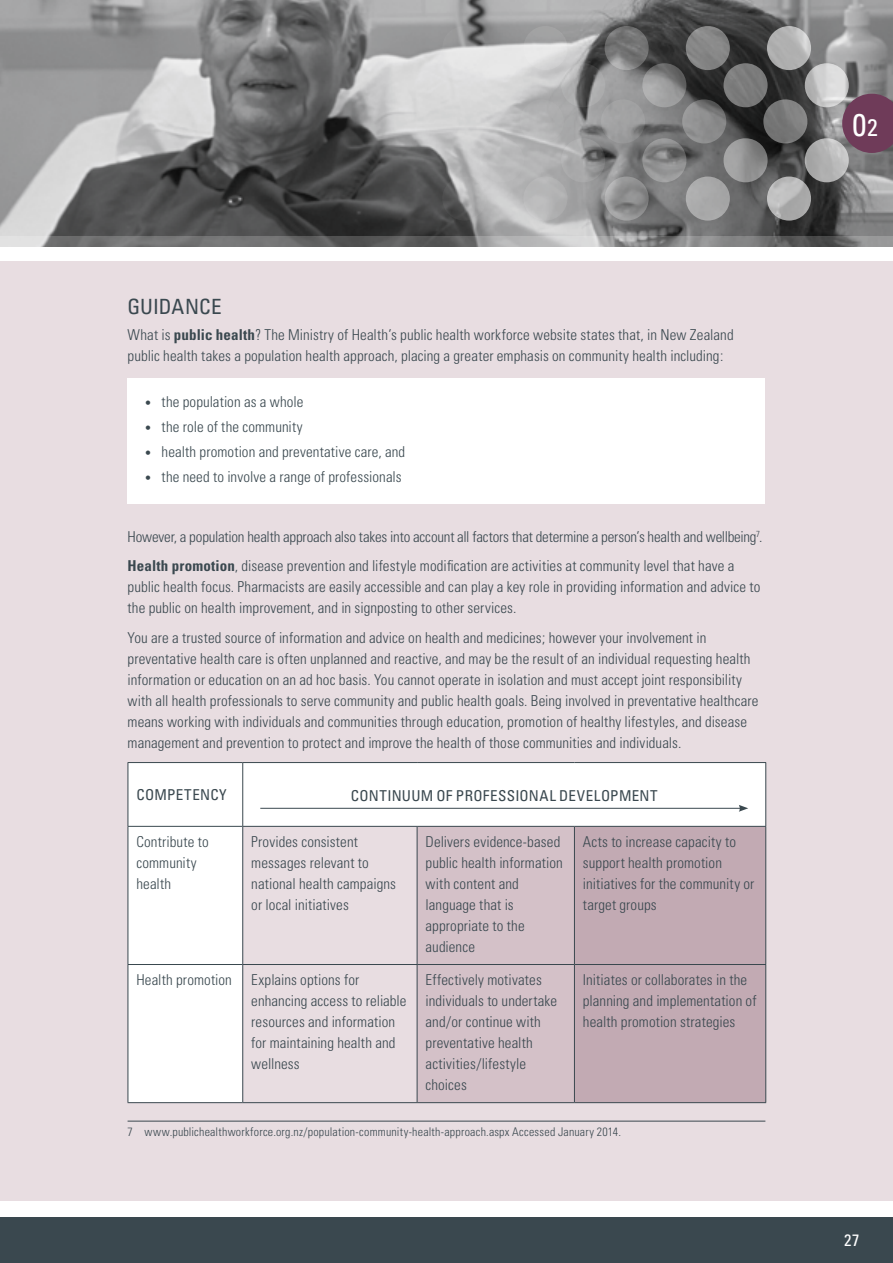
<style>
.page{position:relative;width:893px;height:1263px;background:#fff}
.page>*{position:absolute;margin:0;border:0;box-sizing:border-box;transform-origin:0 0}
.t1{font:condensed 31.5px "Univers";color:#fff}
.t2{font:condensed 21px "Univers";color:#3a484f}
.t3{font:condensed 16.5px "Univers";color:#fff}
.t4{font:300 condensed 15px/21px "Univers";letter-spacing:.005em;color:#3a484f}
.t5{font:condensed 15px "Univers";letter-spacing:.025em;color:#3a484f}
.t6{font:300 condensed 12px "Univers";letter-spacing:.015em;color:#3a484f}
.s1{font-weight:700}
.s2{font-size:12px}
.s3{font-size:24px}
</style>
<div class="page">
<div style="left:0;top:1217px;width:893px;height:46px;background:#3a484f"></div>
<div style="left:0;top:261px;width:893px;height:940px;background:#e8dde1"></div>
<img style="left:0;top:0;width:893px;height:236px">
<div style="left:128px;top:378px;width:637px;height:126px;background:#fff"></div>
<div style="left:129px;top:763px;width:636px;height:339px;background:#fff"></div>
<svg style="left:243px;top:827px;width:174px;height:275px"></svg>
<div style="left:418px;top:827px;width:156px;height:275px;background:#d4c1c8"></div>
<div style="left:575px;top:827px;width:190px;height:275px;background:#c2aab3"></div>
<hr style="left:128px;top:762px;width:115px;height:1px;background:#3a484f">
<hr style="left:128px;top:763px;width:1px;height:63px;background:#3a484f">
<hr style="left:243px;top:762px;width:174px;height:1px;background:#3a484f">
<hr style="left:242px;top:763px;width:1px;height:63px;background:#3a484f">
<hr style="left:417px;top:762px;width:157px;height:1px;background:#3a484f">
<hr style="left:574px;top:762px;width:192px;height:1px;background:#3a484f">
<hr style="left:765px;top:763px;width:1px;height:63px;background:#3a484f">
<hr style="left:128px;top:826px;width:115px;height:1px;background:#3a484f">
<hr style="left:128px;top:827px;width:1px;height:137px;background:#3a484f">
<hr style="left:243px;top:826px;width:174px;height:1px;background:#3a484f">
<hr style="left:242px;top:827px;width:1px;height:137px;background:#3a484f">
<hr style="left:417px;top:826px;width:157px;height:1px;background:#3a484f">
<hr style="left:417px;top:827px;width:1px;height:137px;background:#3a484f">
<hr style="left:574px;top:826px;width:192px;height:1px;background:#3a484f">
<hr style="left:574px;top:827px;width:1px;height:137px;background:#3a484f">
<hr style="left:765px;top:827px;width:1px;height:137px;background:#3a484f">
<hr style="left:128px;top:964px;width:115px;height:1px;background:#3a484f">
<hr style="left:128px;top:965px;width:1px;height:137px;background:#3a484f">
<hr style="left:243px;top:964px;width:174px;height:1px;background:#3a484f">
<hr style="left:242px;top:965px;width:1px;height:137px;background:#3a484f">
<hr style="left:417px;top:964px;width:157px;height:1px;background:#3a484f">
<hr style="left:417px;top:965px;width:1px;height:137px;background:#3a484f">
<hr style="left:574px;top:964px;width:192px;height:1px;background:#3a484f">
<hr style="left:574px;top:965px;width:1px;height:137px;background:#3a484f">
<hr style="left:765px;top:965px;width:1px;height:137px;background:#3a484f">
<hr style="left:128px;top:1102px;width:115px;height:1px;background:#3a484f">
<hr style="left:243px;top:1102px;width:174px;height:1px;background:#3a484f">
<hr style="left:417px;top:1102px;width:157px;height:1px;background:#3a484f">
<hr style="left:574px;top:1102px;width:192px;height:1px;background:#3a484f">
<hr style="left:260px;top:808px;width:481px;height:1px;background:#3a484f">
<svg style="left:739px;top:805px;width:9px;height:7px"></svg>
<hr style="left:128px;top:1121px;width:637px;height:1px;background:#3a484f">
<svg style="left:0;top:236px;width:893px;height:11px;background:#828282"></svg>
<svg style="left:805px;top:138px;width:44px;height:44px"></svg>
<svg style="left:767px;top:177px;width:44px;height:44px;background:#b2b2b2"></svg>
<svg style="left:767px;top:26px;width:44px;height:44px;background:#b4b4b4"></svg>
<svg style="left:805px;top:63px;width:44px;height:44px;background:#cdcece"></svg>
<svg style="left:601px;top:99px;width:44px;height:44px;background:#9c9c9d"></svg>
<svg style="left:561px;top:138px;width:44px;height:44px;background:#989999"></svg>
<div style="left:523px;top:177px;width:44px;height:44px;background:#b5b6b7;border-radius:50%"></div>
<svg style="left:523px;top:26px;width:44px;height:44px;background:#c9caca"></svg>
<svg style="left:561px;top:63px;width:44px;height:44px;background:#878788"></svg>
<div style="left:520px;top:99px;width:44px;height:44px;background:linear-gradient(to bottom,#a9a9aa,#bfbfc0);border-radius:50%"></div>
<div style="left:480px;top:138px;width:44px;height:44px;background:#bbbcbc;border-radius:50%"></div>
<svg style="left:442px;top:177px;width:44px;height:44px;background:#8c8c8c"></svg>
<svg style="left:442px;top:26px;width:44px;height:44px;background:#b9b9ba"></svg>
<div style="left:480px;top:63px;width:44px;height:44px;background:linear-gradient(to right,#e1e1e1,#d7d7d8);border-radius:50%"></div>
<svg style="left:682px;top:99px;width:44px;height:44px;background:#868787"></svg>
<svg style="left:642px;top:138px;width:44px;height:44px;background:#888"></svg>
<svg style="left:605px;top:177px;width:44px;height:44px;background:#909091"></svg>
<svg style="left:605px;top:26px;width:44px;height:44px;background:#787878"></svg>
<svg style="left:642px;top:63px;width:44px;height:44px;background:#8e8f8f"></svg>
<div style="left:763px;top:99px;width:44px;height:44px;background:linear-gradient(to right,#6c6d6d,#858585);border-radius:50%"></div>
<svg style="left:723px;top:138px;width:45px;height:44px;background:#909090"></svg>
<div style="left:686px;top:177px;width:44px;height:44px;background:#a9a9a9;border-radius:50%"></div>
<div style="left:686px;top:26px;width:44px;height:44px;background:#868787;border-radius:50%"></div>
<div style="left:723px;top:63px;width:45px;height:44px;background:#7b7b7b;border-radius:50%"></div>
<svg style="left:842px;top:94px;width:51px;height:59px;background:#734861"></svg>
<h2 class="t2" style="left:128px;top:294px;width:95px">GUIDANCE</h2>
<p class="t4" style="left:128px;top:324px;width:608px">What is <span class="s1">public health</span>? The Ministry of Health’s public health workforce website states that, in New Zealand public health takes a population health approach, placing a greater emphasis on community health including:</p>
<p class="t4" style="left:145px;top:391px;width:160px"><span class="s2">•</span> the population as a whole</p>
<p class="t4" style="left:145px;top:416px;width:160px"><span class="s2">•</span> the role of the community</p>
<p class="t4" style="left:145px;top:441px;width:262px"><span class="s2">•</span> health promotion and preventative care, and</p>
<p class="t4" style="left:145px;top:467px;width:259px"><span class="s2">•</span> the need to involve a range of professionals</p>
<p class="t4" style="left:128px;top:522px;width:637px;line-height:29.5px">However, a population health approach also takes into account all factors that determine a person’s health and wellbeing<sup>7</sup>.<br><span class="s1">Health promotion</span>, disease prevention and lifestyle modification are activities at community level that have a</p>
<p class="t4" style="left:128px;top:576px;width:634px">public health focus. Pharmacists are easily accessible and can play a key role in providing information and advice to the public on health improvement, and in signposting to other services.</p>
<p class="t4" style="left:128px;top:627px;width:632px">You are a trusted source of information and advice on health and medicines; however your involvement in preventative health care is often unplanned and reactive, and may be the result of an individual requesting health information or education on an ad hoc basis. You cannot operate in isolation and must accept joint responsibility with all health professionals to serve community and public health goals. Being involved in preventative healthcare means working with individuals and communities through education, promotion of healthy lifestyles, and disease management and prevention to protect and improve the health of those communities and individuals.</p>
<p class="t5" style="left:136px;top:786px;width:92px">COMPETENCY</p>
<p class="t5" style="left:351px;top:786px;width:308px">CONTINUUM OF PROFESSIONAL DEVELOPMENT</p>
<p class="t4" style="left:136px;top:831px;width:74px">Contribute to community health</p>
<p class="t4" style="left:251px;top:831px;width:146px">Provides consistent messages relevant to national health campaigns or local initiatives</p>
<p class="t4" style="left:426px;top:831px;width:139px">Delivers evidence-based public health information with content and language that is appropriate to the audience</p>
<p class="t4" style="left:583px;top:831px;width:173px">Acts to increase capacity to support health promotion initiatives for the community or target groups</p>
<p class="t4" style="left:136px;top:969px;width:97px">Health promotion</p>
<p class="t4" style="left:251px;top:969px;width:157px">Explains options for enhancing access to reliable resources and information for maintaining health and wellness</p>
<p class="t4" style="left:426px;top:969px;width:133px">Effectively motivates individuals to undertake and/or continue with preventative health activities/lifestyle choices</p>
<p class="t4" style="left:583px;top:969px;width:175px">Initiates or collaborates in the planning and implementation of health promotion strategies</p>
<p class="t6" style="left:128px;top:1125px;width:495px">7 www.publichealthworkforce.org.nz/population-community-health-approach.aspx Accessed January 2014.</p>
<h1 class="t1" style="left:852px;top:105px;width:27px">0<span class="s3">2</span></h1>
<p class="t3" style="left:844px;top:1230px;width:17px">27</p>
</div>
